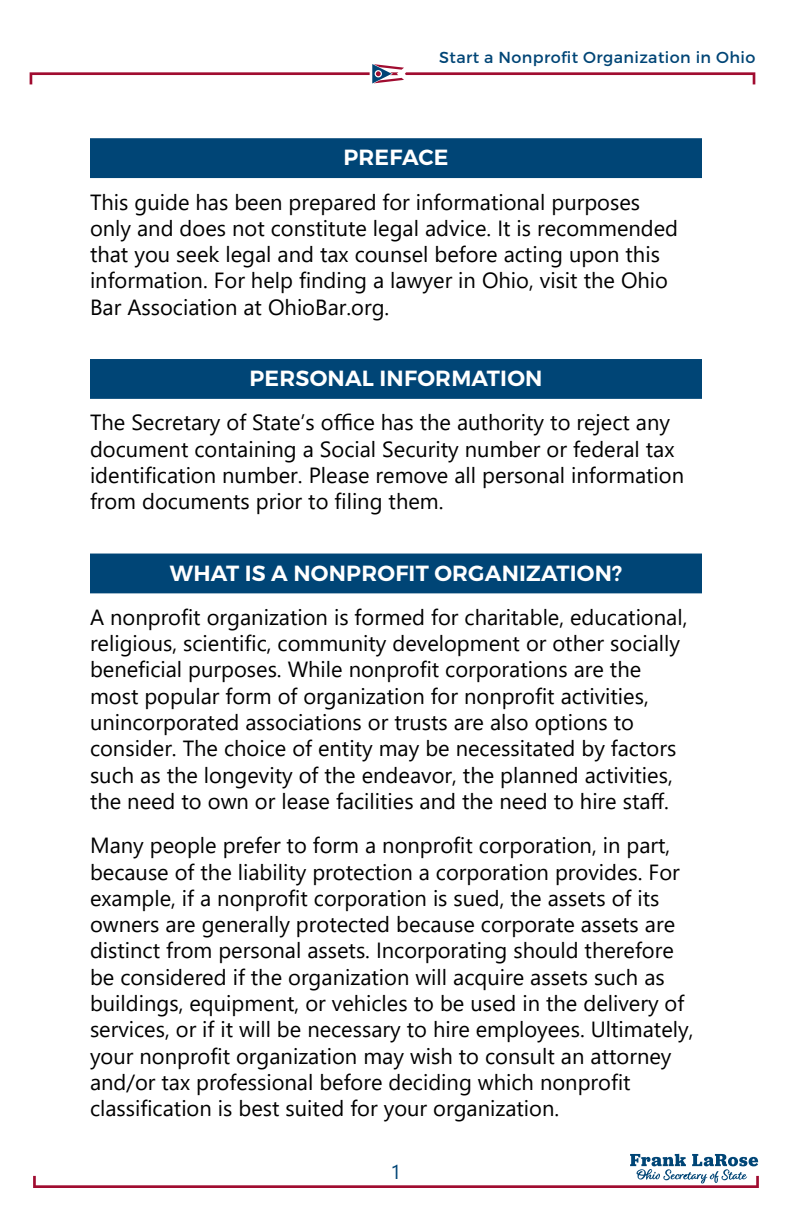
<style>
.page{position:relative;width:792px;height:1224px;background:#fff}
.page>*{position:absolute;margin:0;border:0;box-sizing:border-box;transform-origin:0 0}
.text{font:22px/26.4px "Segoe UI";color:#000}
.Headers{font:600 22px "Montserrat";letter-spacing:.01em;color:#fff}
.t1{font:20px "Segoe UI";color:#004576}
.t2{font:16px "Montserrat";letter-spacing:.025em;color:#004576}
</style>
<div class="page">
<svg style="left:30px;top:64px;width:725px;height:20px"></svg>
<svg style="left:33px;top:1154px;width:726px;height:34px"></svg>
<div style="left:90px;top:138px;width:612px;height:40px;background:#004576"></div>
<div style="left:90px;top:359px;width:612px;height:40px;background:#004576"></div>
<div style="left:90px;top:554px;width:612px;height:39px;background:#004576"></div>
<p class="t2" style="left:439px;top:48px;width:318px">Start a Nonprofit Organization in Ohio</p>
<h1 class="Headers" style="left:343px;top:144px;width:107px">PREFACE</h1>
<p class="text" style="left:90px;top:187px;width:590px">This guide has been prepared for informational purposes only and does not constitute legal advice. It is recommended that you seek legal and tax counsel before acting upon this information. For help finding a lawyer in Ohio, visit the Ohio Bar Association at OhioBar.org.</p>
<h1 class="Headers" style="left:250px;top:365px;width:294px">PERSONAL INFORMATION</h1>
<p class="text" style="left:90px;top:407px;width:596px">The Secretary of State’s office has the authority to reject any document containing a Social Security number or federal tax identification number. Please remove all personal information from documents prior to filing them.</p>
<h1 class="Headers" style="left:170px;top:559px;width:454px">WHAT IS A NONPROFIT ORGANIZATION?</h1>
<p class="text" style="left:90px;top:602px;width:599px">A nonprofit organization is formed for charitable, educational, religious, scientific, community development or other socially beneficial purposes. While nonprofit corporations are the most popular form of organization for nonprofit activities, unincorporated associations or trusts are also options to consider. The choice of entity may be necessitated by factors such as the longevity of the endeavor, the planned activities, the need to own or lease facilities and the need to hire staff.</p>
<p class="text" style="left:90px;top:830px;width:605px">Many people prefer to form a nonprofit corporation, in part, because of the liability protection a corporation provides. For example, if a nonprofit corporation is sued, the assets of its owners are generally protected because corporate assets are distinct from personal assets. Incorporating should therefore be considered if the organization will acquire assets such as buildings, equipment, or vehicles to be used in the delivery of services, or if it will be necessary to hire employees. Ultimately, your nonprofit organization may wish to consult an attorney and/or tax professional before deciding which nonprofit classification is best suited for your organization.</p>
<p class="t1" style="left:391px;top:1153px;width:12px">1</p>
</div>
